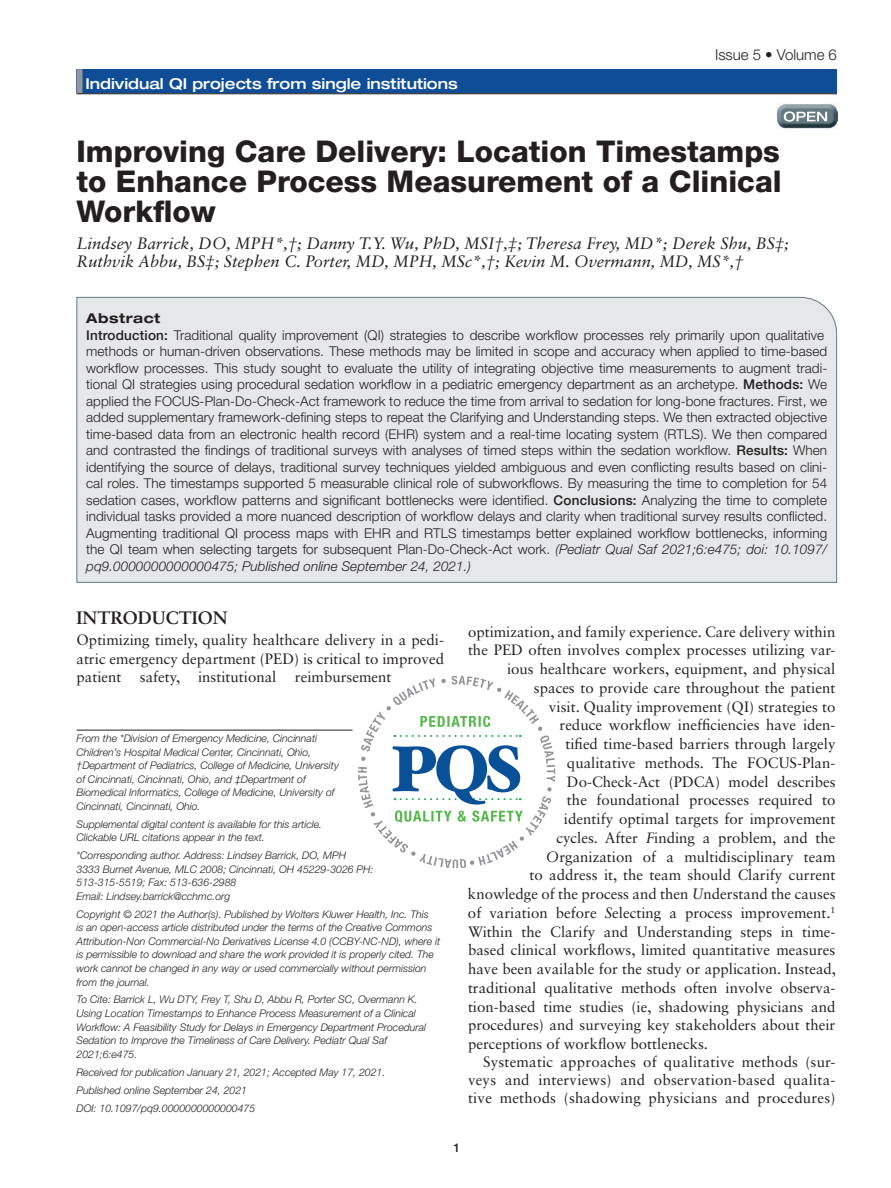
<style>
.page{position:relative;width:891px;height:1188px;background:#fff}
.page>*{position:absolute;margin:0;border:0;box-sizing:border-box;transform-origin:0 0}
.t1{font:800 30px/30px "Helvetica Neue LT Std";color:#231f20;text-align:justify}
.t2{font:700 18px "Sabon LT Std";color:#231f20}
.t3{font:italic 16.5px/18px "Sabon LT Std";color:#231f20}
.t4{font:15px/18.8px "Sabon LT Std";color:#231f20;text-align:justify}
.t5{font:500 expanded 15px "Helvetica Neue LT Std";color:#fff}
.t6{font:300 15px "Helvetica Neue LT Std";color:#231f20}
.t7{font:300 13.5px/16.5px "Helvetica Neue LT Std";letter-spacing:.005em;color:#231f20}
.t8{font:500 12px "Helvetica Neue LT Std";color:#231f20}
.t9{font:italic 300 10.5px/13.5px "Helvetica Neue LT Std";color:#231f20}
.s1{font-weight:700;font-stretch:expanded}
.s2{font-weight:500}
.s3{font-style:italic}
</style>
<div class="page">
<img style="left:776px;top:104px;width:61px;height:25px">
<svg style="left:784px;top:111px;width:43px;height:11px"></svg>
<div style="left:76px;top:297px;width:761px;height:286px;background:#e6e7e9"></div>
<hr style="left:76px;top:730px;width:276px;height:1px;background:#231f20">
<svg style="left:358px;top:676px;width:197px;height:192px"></svg>
<div style="left:76px;top:69px;width:761px;height:24px;background:#0f4d96"></div>
<div style="left:76px;top:69px;width:6px;height:24px;background:#95979a"></div>
<hr style="left:76px;top:93px;width:761px;height:1px;background:#231f20">
<p class="t5" style="left:86px;top:74px;width:374px">Individual QI projects from single institutions</p>
<p class="t6" style="left:715px;top:46px;width:123px">Issue 5 • Volume 6</p>
<h1 class="t1" style="left:76px;top:136px;width:707px">Improving Care Delivery: Location Timestamps to Enhance Process Measurement of a Clinical Workflow</h1>
<p class="t3" style="left:76px;top:234px;width:714px">Lindsey Barrick, DO, MPH*,†; Danny T.Y. Wu, PhD, MSI†,‡; Theresa Frey, MD*; Derek Shu, BS‡;<br>Ruthvik Abbu, BS‡; Stephen C. Porter, MD, MPH, MSc*,†; Kevin M. Overmann, MD, MS*,†</p>
<p class="t7" style="left:86px;top:310px;width:743px"><span class="s1">Abstract<br></span><span class="s2">Introduction:</span> Traditional quality improvement (QI) strategies to describe workflow processes rely primarily upon qualitative methods or human-driven observations. These methods may be limited in scope and accuracy when applied to time-based workflow processes. This study sought to evaluate the utility of integrating objective time measurements to augment tradi&shy;tional QI strategies using procedural sedation workflow in a pediatric emergency department as an archetype. <span class="s2">Methods:</span> We applied the FOCUS-Plan-Do-Check-Act framework to reduce the time from arrival to sedation for long-bone fractures. First, we added supplementary framework-defining steps to repeat the Clarifying and Understanding steps. We then extracted objective time-based data from an electronic health record (EHR) system and a real-time locating system (RTLS). We then compared and contrasted the findings of traditional surveys with analyses of timed steps within the sedation workflow. <span class="s2">Results:</span> When identifying the source of delays, traditional survey techniques yielded ambiguous and even conflicting results based on clini&shy;cal roles. The timestamps supported 5 measurable clinical role of subworkflows. By measuring the time to completion for 54 sedation cases, workflow patterns and significant bottlenecks were identified. <span class="s2">Conclusions:</span> Analyzing the time to complete individual tasks provided a more nuanced description of workflow delays and clarity when traditional survey results conflicted.<br>Augmenting traditional QI process maps with EHR and RTLS timestamps better explained workflow bottlenecks, informing the QI team when selecting targets for subsequent Plan-Do-Check-Act work. <span class="s3">(Pediatr Qual Saf 2021;6:e475; doi: 10.1097/ pq9.0000000000000475; Published online September 24, 2021.)</span></p>
<h2 class="t2" style="left:76px;top:606px;width:153px">INTRODUCTION</h2>
<p class="t4" style="left:76px;top:630px;width:369px">Optimizing timely, quality healthcare delivery in a pedi&shy;atric emergency department (PED) is critical to improved patient safety, institutional reimbursement</p>
<p class="t9" style="left:76px;top:732px;width:264px">From the *Division of Emergency Medicine, Cincinnati Children’s Hospital Medical Center, Cincinnati, Ohio, †Department of Pediatrics, College of Medicine, University of Cincinnati, Cincinnati, Ohio, and ‡Department of Biomedical Informatics, College of Medicine, University of Cincinnati, Cincinnati, Ohio.</p>
<p class="t9" style="left:76px;top:817px;width:247px">Supplemental digital content is available for this article.<br>Clickable URL citations appear in the text.</p>
<p class="t9" style="left:76px;top:849px;width:299px">*Corresponding author. Address: Lindsey Barrick, DO, MPH<br>3333 Burnet Avenue, MLC 2008; Cincinnati, OH 45229-3026 PH:<br>513-315-5519; Fax: 513-636-2988<br>Email: Lindsey.barrick@cchmc.org</p>
<p class="t9" style="left:76px;top:907px;width:365px">Copyright © 2021 the Author(s). Published by Wolters Kluwer Health, Inc. This<br>is an open-access article distributed under the terms of the Creative Commons Attribution-Non Commercial-No Derivatives License 4.0 (CCBY-NC-ND), where it is permissible to download and share the work provided it is properly cited. The work cannot be changed in any way or used commercially without permission from the journal.</p>
<p class="t9" style="left:76px;top:993px;width:351px">To Cite: Barrick L, Wu DTY, Frey T, Shu D, Abbu R, Porter SC, Overmann K.<br>Using Location Timestamps to Enhance Process Measurement of a Clinical Workflow: A Feasibility Study for Delays in Emergency Department Procedural Sedation to Improve the Timeliness of Care Delivery. Pediatr Qual Saf 2021;6:e475.</p>
<p class="t9" style="left:76px;top:1063px;width:310px;line-height:18px">Received for publication January 21, 2021; Accepted May 17, 2021.<br>Published online September 24, 2021<br>DOI: 10.1097/pq9.0000000000000475</p>
<p class="t4" style="left:468px;top:622px;width:369px">optimization, and family experience. Care delivery within</p>
<p class="t4" style="left:468px;top:641px;width:369px">the PED often involves complex processes utilizing var-</p>
<p class="t4" style="left:507px;top:659px;width:330px">ious healthcare workers, equipment, and physical</p>
<p class="t4" style="left:534px;top:678px;width:303px">spaces to provide care throughout the patient</p>
<p class="t4" style="left:549px;top:697px;width:288px">visit. Quality improvement (QI) strategies to</p>
<p class="t4" style="left:559px;top:716px;width:278px">reduce workflow inefficiencies have iden-</p>
<p class="t4" style="left:566px;top:734px;width:272px">tified time-based barriers through largely</p>
<p class="t4" style="left:567px;top:753px;width:270px">qualitative methods. The FOCUS-Plan-</p>
<p class="t4" style="left:567px;top:772px;width:270px">Do-Check-Act (PDCA) model describes</p>
<p class="t4" style="left:567px;top:791px;width:270px">the foundational processes required to</p>
<p class="t4" style="left:564px;top:809px;width:273px">identify optimal targets for improvement</p>
<p class="t4" style="left:556px;top:828px;width:281px">cycles. After <span class="s3">F</span>inding a problem, and the</p>
<p class="t4" style="left:546px;top:847px;width:291px"><span class="s3">O</span>rganization of a multidisciplinary team</p>
<p class="t4" style="left:529px;top:866px;width:308px">to address it, the team should <span class="s3">C</span>larify current</p>
<p class="t4" style="left:468px;top:884px;width:369px">knowledge of the process and then <span class="s3">U</span>nderstand the causes</p>
<p class="t4" style="left:468px;top:903px;width:369px">of variation before <span class="s3">S</span>electing a process improvement.<sup>1</sup></p>
<p class="t4" style="left:468px;top:922px;width:369px">Within the Clarify and Understanding steps in time-</p>
<p class="t4" style="left:468px;top:941px;width:369px">based clinical workflows, limited quantitative measures</p>
<p class="t4" style="left:468px;top:959px;width:370px">have been available for the study or application. Instead,</p>
<p class="t4" style="left:468px;top:978px;width:369px">traditional qualitative methods often involve observa-</p>
<p class="t4" style="left:468px;top:997px;width:369px">tion-based time studies (ie, shadowing physicians and</p>
<p class="t4" style="left:468px;top:1016px;width:369px">procedures) and surveying key stakeholders about their</p>
<p class="t4" style="left:468px;top:1034px;width:242px">perceptions of workflow bottlenecks.</p>
<p class="t4" style="left:483px;top:1052px;width:354px">Systematic approaches of qualitative methods (sur-</p>
<p class="t4" style="left:468px;top:1070px;width:369px">veys and interviews) and observation-based qualita-</p>
<p class="t4" style="left:468px;top:1088px;width:369px">tive methods (shadowing physicians and procedures)</p>
<p class="t8" style="left:453px;top:1140px;width:8px">1</p>
</div>
